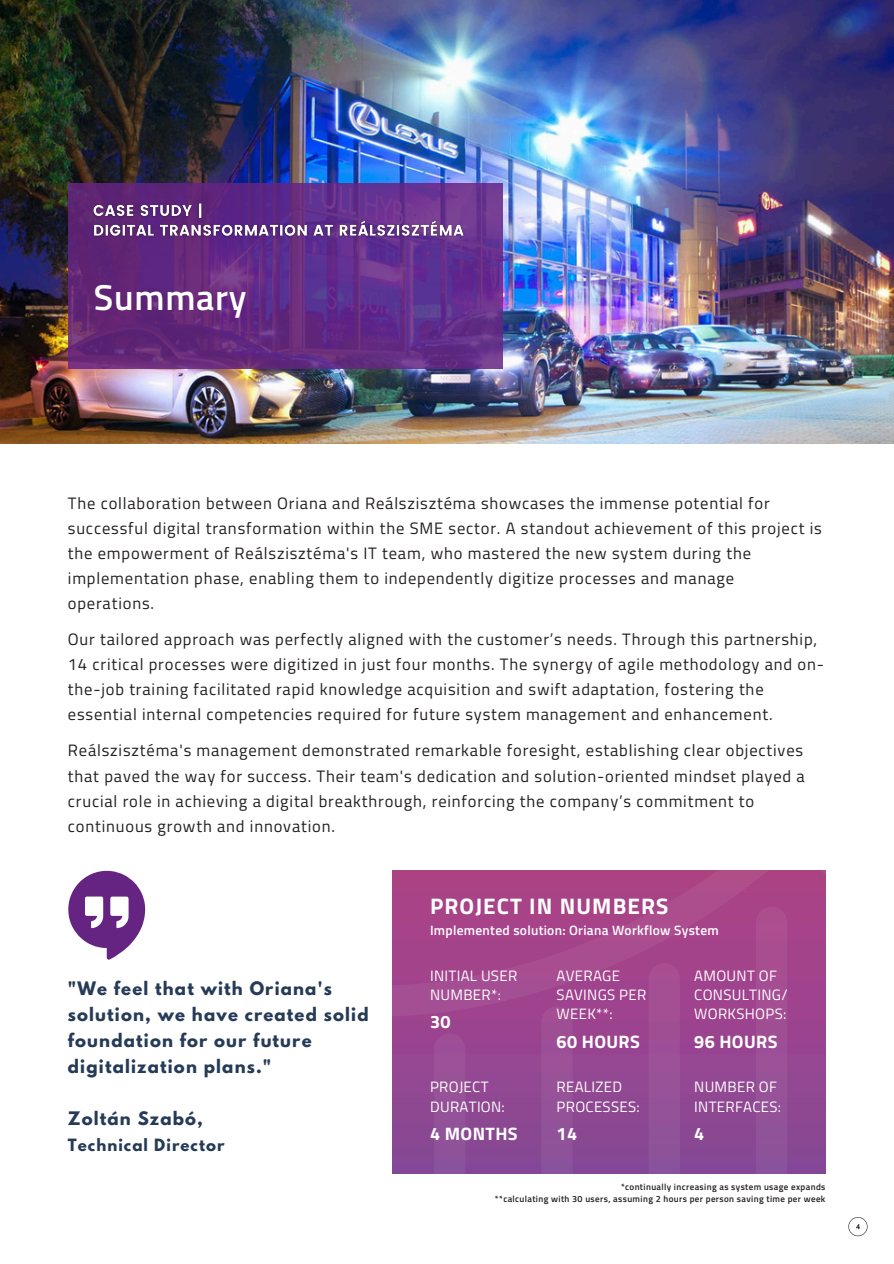
<style>
.page{position:relative;width:894px;height:1264px;background:#fff}
.page>*{position:absolute;margin:0;border:0;box-sizing:border-box;transform-origin:0 0}
.t1{font:600 36px "Titillium Web";letter-spacing:.02em;color:#fff}
.t2{font:700 22.5px "Titillium Web";letter-spacing:.05em;color:#fff}
.t3{font:700 18px "Titillium Web";letter-spacing:.02em;color:#fff}
.t4{font:16.5px/25px "Titillium Web";letter-spacing:.05em;color:#231f20}
.t5{font:700 16.5px/25.8px "League Spartan";letter-spacing:.07em;color:#263b57}
.t6{font:15px/19.2px "Titillium Web";letter-spacing:.02em;color:#fff}
.t7{font:700 15px "League Spartan";letter-spacing:.07em;color:#263b57}
.t8{font:600 13.5px "Titillium Web";letter-spacing:.02em;color:#fff}
.t9{font:600 9px "Titillium Web";letter-spacing:.04em;color:#231f20}
</style>
<div class="page">
<img style="left:0;top:0;width:893px;height:443px">
<img style="left:393px;top:1016px;width:432px;height:157px">
<svg style="left:848px;top:1217px;width:19px;height:19px"></svg>
<svg style="left:68px;top:870px;width:77px;height:89px"></svg>
<svg style="left:68px;top:184px;width:434px;height:185px;background:#632b83"></svg>
<svg style="left:434px;top:1033px;width:31px;height:165px;background:#a268a5"></svg>
<svg style="left:541px;top:1006px;width:31px;height:192px;background:#a264a3"></svg>
<svg style="left:648px;top:963px;width:31px;height:235px;background:#a264a3"></svg>
<svg style="left:755px;top:906px;width:32px;height:292px;background:#a264a3"></svg>
<svg style="left:392px;top:870px;width:434px;height:146px;background:#a5458b"></svg>
<svg style="left:713px;top:870px;width:113px;height:36px;background:#aa4685"></svg>
<img style="left:89px;top:199px;width:380px;height:44px">
<h4 class="t1" style="left:94px;top:269px;width:154px">Summary</h4>
<h6 class="t4" style="left:68px;top:490px;width:755px">The collaboration between Oriana and Reálszisztéma showcases the immense potential for successful digital transformation within the SME sector. A standout achievement of this project is the empowerment of Reálszisztéma's IT team, who mastered the new system during the implementation phase, enabling them to independently digitize processes and manage operations.</h6>
<h6 class="t4" style="left:68px;top:626px;width:757px">Our tailored approach was perfectly aligned with the customer’s needs. Through this partnership, 14 critical processes were digitized in just four months. The synergy of agile methodology and on&shy;the-job training facilitated rapid knowledge acquisition and swift adaptation, fostering the essential internal competencies required for future system management and enhancement.</h6>
<h6 class="t4" style="left:68px;top:737px;width:738px">Reálszisztéma's management demonstrated remarkable foresight, establishing clear objectives that paved the way for success. Their team's dedication and solution-oriented mindset played a crucial role in achieving a digital breakthrough, reinforcing the company’s commitment to continuous growth and innovation.</h6>
<h5 class="t2" style="left:430px;top:888px;width:240px">PROJECT IN NUMBERS</h5>
<h4 class="t5" style="left:68px;top:977px;width:302px">"We feel that with Oriana's solution, we have created solid foundation for our future digitalization plans."</h4>
<h4 class="t5" style="left:68px;top:1107px;width:137px">Zoltán Szabó,</h4>
<h4 class="t7" style="left:68px;top:1137px;width:158px">Technical Director</h4>
<h4 class="t8" style="left:430px;top:919px;width:290px">Implemented solution: Oriana Workflow System</h4>
<p class="t6" style="left:430px;top:965px;width:89px">INITIAL USER<br>NUMBER*:</p>
<p class="t3" style="left:430px;top:1008px;width:22px">30</p>
<p class="t6" style="left:430px;top:1077px;width:76px">PROJECT<br>DURATION:</p>
<p class="t3" style="left:430px;top:1119px;width:89px">4 MONTHS</p>
<p class="t6" style="left:556px;top:965px;width:91px">AVERAGE<br>SAVINGS PER<br>WEEK**:</p>
<p class="t3" style="left:556px;top:1027px;width:85px">60 HOURS</p>
<h2 class="t6" style="left:556px;top:1077px;width:85px">REALIZED<br>PROCESSES:</h2>
<h2 class="t3" style="left:556px;top:1119px;width:22px">14</h2>
<h4 class="t6" style="left:694px;top:965px;width:95px">AMOUNT OF<br>CONSULTING/<br>WORKSHOPS:</h4>
<h4 class="t3" style="left:694px;top:1027px;width:85px">96 HOURS</h4>
<h4 class="t6" style="left:694px;top:1077px;width:88px">NUMBER OF<br>INTERFACES:</h4>
<h4 class="t3" style="left:694px;top:1119px;width:12px">4</h4>
<p class="t9" style="left:621px;top:1179px;width:206px">*continually increasing as system usage expands</p>
<p class="t9" style="left:495px;top:1192px;width:332px">**calculating with 30 users, assuming 2 hours per person saving time per week</p>
</div>
